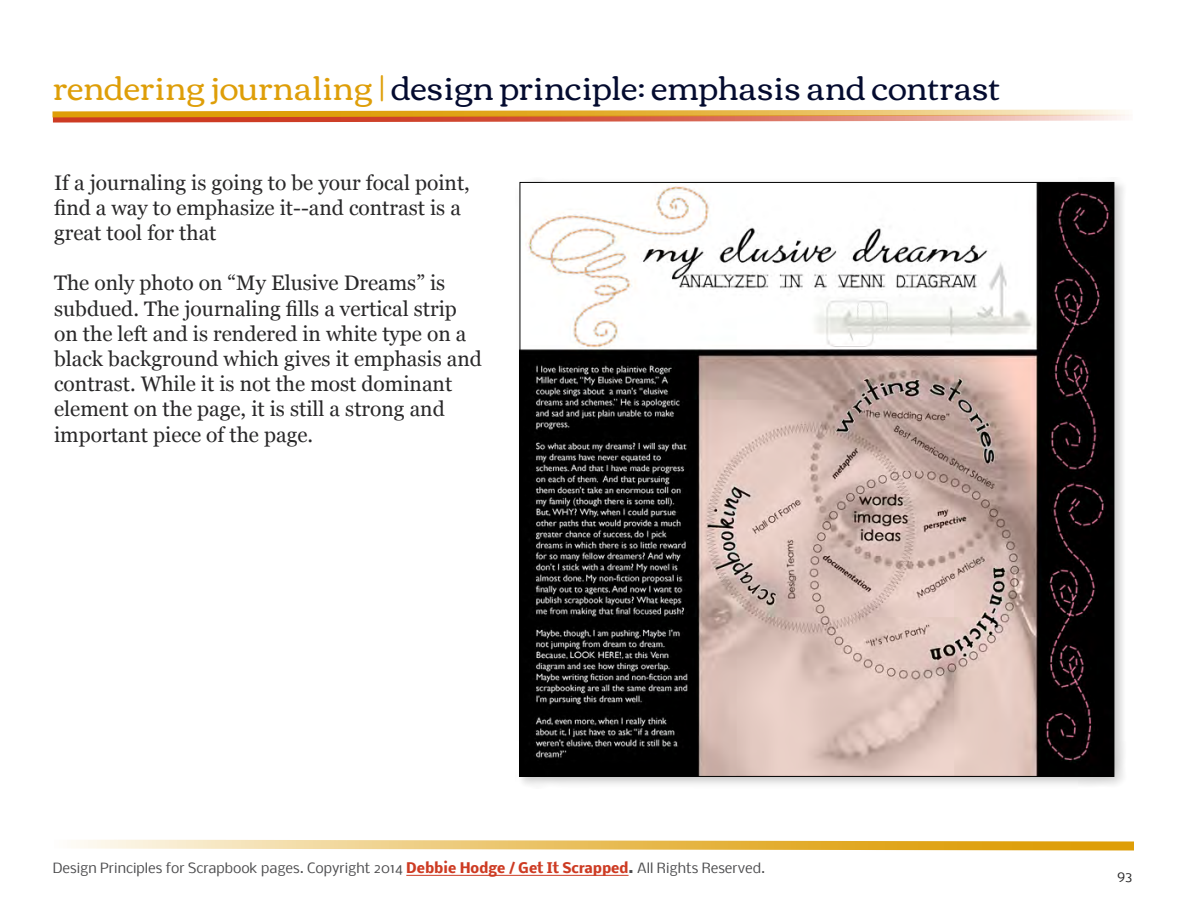
<style>
.page{position:relative;width:1188px;height:918px;background:#fff}
.page>*{position:absolute;margin:0;border:0;box-sizing:border-box;transform-origin:0 0}
.t1{font:33px "Corben";color:#040b2f}
.t2{font:21px/25.2px "Georgia";color:#292829}
.t3{font:13.5px "Nobile";color:#4d4d4f}
.t4{font:13.5px "Nobile";color:#292829}
.s1{color:#de9e08}
.s2{font-weight:700;color:#cd3b23}
.s3{font-weight:700}
</style>
<div class="page">
<svg style="left:52px;top:109px;width:1077px;height:14px"></svg>
<div style="left:516px;top:177px;width:611px;height:611px;background:#000;opacity:.23"></div>
<img style="left:522px;top:184px;width:590px;height:591px">
<hr style="left:406px;top:875px;width:223px;height:1px;background:#cd3b23">
<svg style="left:76px;top:840px;width:1058px;height:11px;background:#edcc7e"></svg>
<h1 class="t1" style="left:53px;top:64px;width:949px"><span class="s1">rendering journaling |</span> design principle: emphasis and contrast</h1>
<p class="t2" style="left:54px;top:170px;width:417px">If a journaling is going to be your focal point, find a way to emphasize it--and contrast is a great tool for that</p>
<p class="t2" style="left:54px;top:271px;width:429px">The only photo on “My Elusive Dreams” is subdued. The journaling fills a vertical strip on the left and is rendered in white type on a black background which gives it emphasis and contrast. While it is not the most dominant element on the page, it is still a strong and important piece of the page.</p>
<p class="t3" style="left:53px;top:858px;width:714px">Design Principles for Scrapbook pages. Copyright 2014 <span class="s2">Debbie Hodge / Get It Scrapped</span><span class="s3">.</span> All Rights Reserved.</p>
<p class="t4" style="left:1117px;top:865px;width:17px">93</p>
</div>
